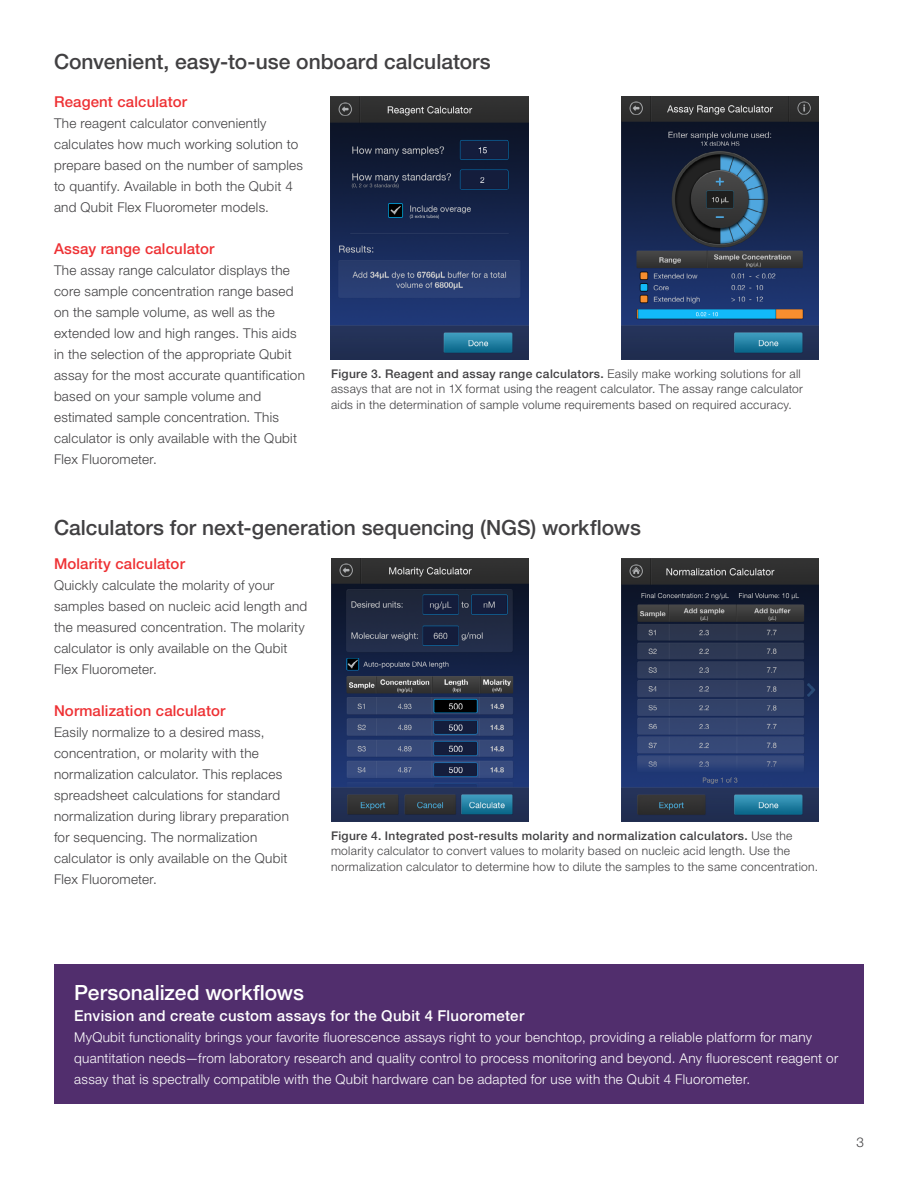
<style>
.page{position:relative;width:918px;height:1188px;background:#fff}
.page>*{position:absolute;margin:0;border:0;box-sizing:border-box;transform-origin:0 0}
.t1{font:500 21px "Helvetica Neue LTW1 G";color:#414042}
.t2{font:500 21px "Helvetica Neue LTW1 G";color:#fff}
.t3{font:500 15px "Helvetica Neue LTW1 G";letter-spacing:.01em;color:#ee3134}
.t4{font:500 15px "Helvetica Neue LTW1 G";letter-spacing:.02em;color:#fff}
.t5{font:300 13.5px/21px "Helvetica Neue LTW1 G";letter-spacing:.02em;color:#414042}
.t6{font:300 13.5px/21px "Helvetica Neue LTW1 G";letter-spacing:.02em;color:#fff}
.t7{font:300 12px/15.8px "Helvetica Neue LTW1 G";letter-spacing:.025em;color:#414042}
.s1{font-weight:500}
</style>
<div class="page">
<img style="left:331px;top:96px;width:197px;height:263px">
<img style="left:622px;top:96px;width:197px;height:263px">
<img style="left:331px;top:558px;width:197px;height:263px">
<img style="left:622px;top:558px;width:197px;height:263px">
<div style="left:54px;top:964px;width:810px;height:140px;background:#512e6d"></div>
<h1 class="t1" style="left:54px;top:49px;width:438px">Convenient, easy-to-use onboard calculators</h1>
<p class="t3" style="left:54px;top:92px;width:135px">Reagent calculator</p>
<p class="t5" style="left:54px;top:112px;width:251px">The reagent calculator conveniently calculates how much working solution to prepare based on the number of samples to quantify. Available in both the Qubit 4 and Qubit Flex Fluorometer models.</p>
<p class="t3" style="left:54px;top:239px;width:162px">Assay range calculator</p>
<p class="t5" style="left:54px;top:259px;width:252px">The assay range calculator displays the core sample concentration range based on the sample volume, as well as the extended low and high ranges. This aids in the selection of the appropriate Qubit assay for the most accurate quantification based on your sample volume and estimated sample concentration. This calculator is only available with the Qubit Flex Fluorometer.</p>
<p class="t7" style="left:331px;top:365px;width:474px"><span class="s1">Figure 3. Reagent and assay range calculators.</span> Easily make working solutions for all assays that are not in 1X format using the reagent calculator. The assay range calculator aids in the determination of sample volume requirements based on required accuracy.</p>
<h1 class="t1" style="left:54px;top:515px;width:588px">Calculators for next-generation sequencing (NGS) workflows</h1>
<p class="t3" style="left:54px;top:554px;width:132px">Molarity calculator</p>
<p class="t5" style="left:54px;top:574px;width:255px">Quickly calculate the molarity of your samples based on nucleic acid length and the measured concentration. The molarity calculator is only available on the Qubit Flex Fluorometer.</p>
<p class="t3" style="left:54px;top:701px;width:173px">Normalization calculator</p>
<p class="t5" style="left:54px;top:721px;width:236px">Easily normalize to a desired mass, concentration, or molarity with the normalization calculator. This replaces spreadsheet calculations for standard normalization during library preparation for sequencing. The normalization calculator is only available on the Qubit Flex Fluorometer.</p>
<p class="t7" style="left:331px;top:827px;width:489px"><span class="s1">Figure 4. Integrated post-results molarity and normalization calculators.</span> Use the molarity calculator to convert values to molarity based on nucleic acid length. Use the normalization calculator to determine how to dilute the samples to the same concentration.</p>
<h1 class="t2" style="left:74px;top:980px;width:231px">Personalized workflows</h1>
<p class="t4" style="left:74px;top:1006px;width:452px">Envision and create custom assays for the Qubit 4 Fluorometer</p>
<p class="t6" style="left:74px;top:1026px;width:766px">MyQubit functionality brings your favorite fluorescence assays right to your benchtop, providing a reliable platform for many quantitation needs—from laboratory research and quality control to process monitoring and beyond. Any fluorescent reagent or assay that is spectrally compatible with the Qubit hardware can be adapted for use with the Qubit 4 Fluorometer.</p>
<p class="t5" style="left:856px;top:1132px;width:9px">3</p>
</div>
